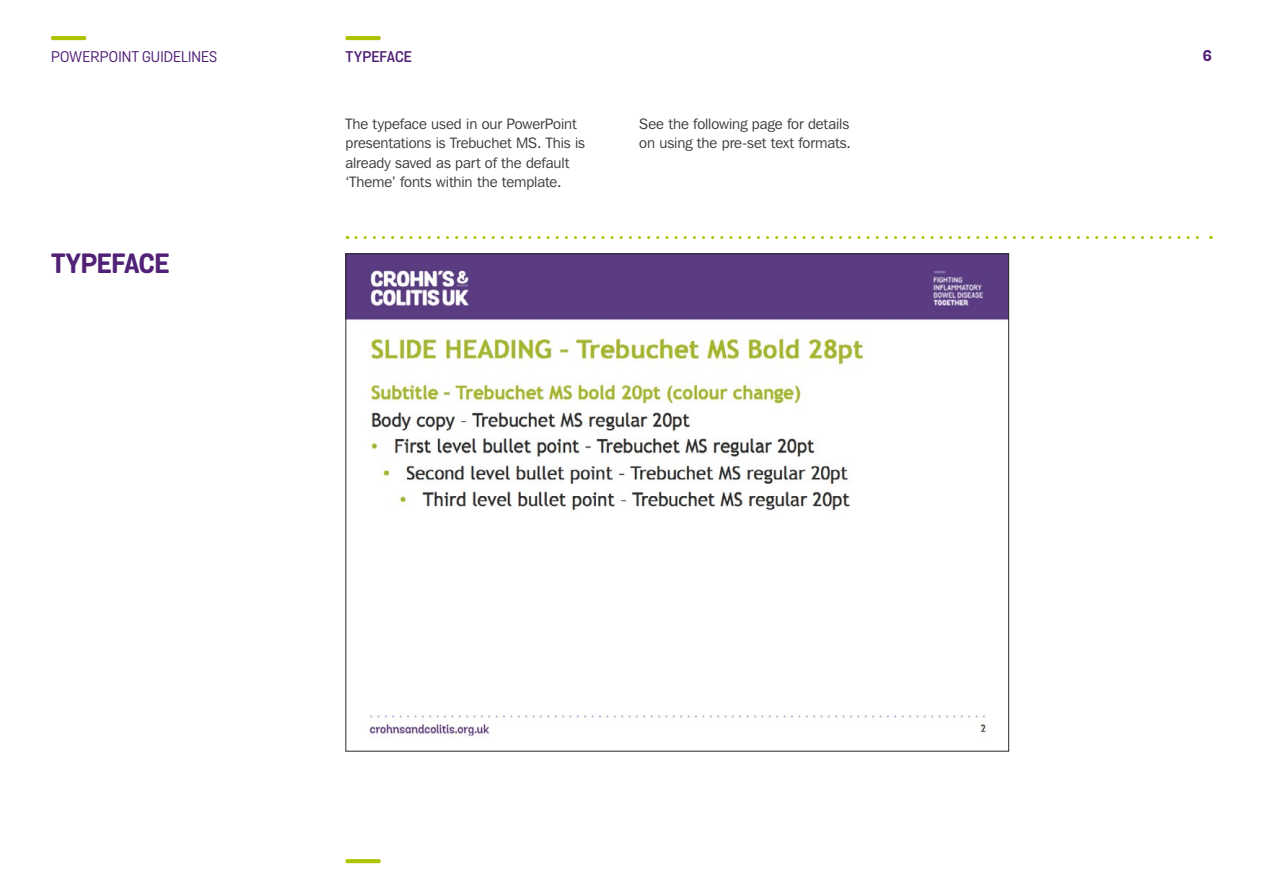
<style>
.page{position:relative;width:1263px;height:893px;background:#fff}
.page>*{position:absolute;margin:0;border:0;box-sizing:border-box;transform-origin:0 0}
.t1{font:700 27px "Grota Sans Alt Rounded";letter-spacing:-.015em;color:#512177}
.t2{font:15px/19.5px "Franklin Gothic IT Cby BT";letter-spacing:-.005em;color:#3c3c3b}
.t3{font:15px "Grota Sans Alt Rounded";letter-spacing:.005em;color:#512177}
.t4{font:600 15px "Grota Sans Alt Rounded";color:#512177}
.t5{font:700 15px "Grota Sans Alt Rounded";color:#512177}
</style>
<div class="page">
<svg style="left:356px;top:236px;width:855px;height:3px"></svg>
<hr style="left:51px;top:36px;width:35px;height:4px;background:#aec402">
<svg style="left:345px;top:859px;width:36px;height:4px"></svg>
<img style="left:347px;top:256px;width:660px;height:481px">
<hr style="left:345px;top:36px;width:36px;height:4px;background:#aec402">
<p class="t3" style="left:51px;top:48px;width:168px">POWERPOINT GUIDELINES</p>
<p class="t5" style="left:1203px;top:46px;width:11px">6</p>
<p class="t4" style="left:345px;top:47px;width:68px">TYPEFACE</p>
<h1 class="t1" style="left:51px;top:246px;width:120px">TYPEFACE</h1>
<p class="t2" style="left:345px;top:114px;width:241px">The typeface used in our PowerPoint presentations is Trebuchet MS. This is already saved as part of the default ‘Theme’ fonts within the template.</p>
<p class="t2" style="left:639px;top:114px;width:213px">See the following page for details on using the pre-set text formats.</p>
</div>
